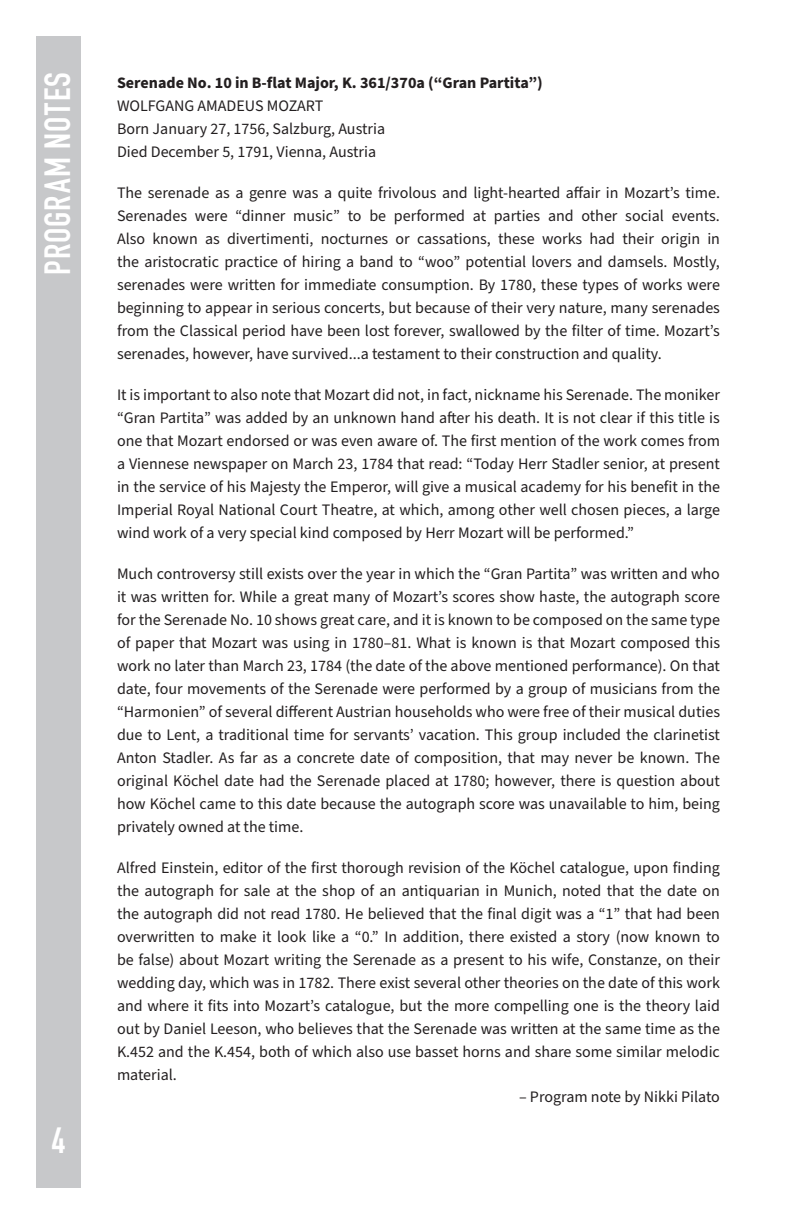
<style>
.page{position:relative;width:792px;height:1224px;background:#fff}
.page>*{position:absolute;margin:0;border:0;box-sizing:border-box;transform-origin:0 0}
.Headings{font:700 36px "DIN Condensed";letter-spacing:.035em;color:#fff}
.t1{font:16px/23px "Source Sans Pro";color:#231f20;text-align:justify}
.t2{font:700 16px "Source Sans Pro";color:#231f20}
</style>
<div class="page">
<div style="left:36px;top:36px;width:45px;height:1152px;background:#c7c8ca"></div>
<p class="Headings" style="left:33px;top:275px;width:204px;rotate:-90deg">PROGRAM NOTES</p>
<p class="t2" style="left:117px;top:72px;width:427px">Serenade No. 10 in B-flat Major, K. 361/370a (“Gran Partita”)</p>
<p class="t1" style="left:117px;top:95px;width:208px">WOLFGANG AMADEUS MOZART</p>
<p class="t1" style="left:117px;top:118px;width:270px">Born January 27, 1756, Salzburg, Austria</p>
<p class="t1" style="left:117px;top:141px;width:261px">Died December 5, 1791, Vienna, Austria</p>
<p class="t1" style="left:117px;top:182px;width:605px">The serenade as a genre was a quite frivolous and light-hearted affair in Mozart’s time.<br>Serenades were “dinner music” to be performed at parties and other social events.<br>Also known as divertimenti, nocturnes or cassations, these works had their origin in the aristocratic practice of hiring a band to “woo” potential lovers and damsels. Mostly, serenades were written for immediate consumption. By 1780, these types of works were beginning to appear in serious concerts, but because of their very nature, many serenades from the Classical period have been lost forever, swallowed by the filter of time. Mozart’s serenades, however, have survived...a testament to their construction and quality.</p>
<p class="t1" style="left:117px;top:384px;width:605px">It is important to also note that Mozart did not, in fact, nickname his Serenade. The moniker “Gran Partita” was added by an unknown hand after his death. It is not clear if this title is one that Mozart endorsed or was even aware of. The first mention of the work comes from a Viennese newspaper on March 23, 1784 that read: “Today Herr Stadler senior, at present in the service of his Majesty the Emperor, will give a musical academy for his benefit in the Imperial Royal National Court Theatre, at which, among other well chosen pieces, a large wind work of a very special kind composed by Herr Mozart will be performed.”</p>
<p class="t1" style="left:117px;top:563px;width:605px">Much controversy still exists over the year in which the “Gran Partita” was written and who it was written for. While a great many of Mozart’s scores show haste, the autograph score for the Serenade No. 10 shows great care, and it is known to be composed on the same type of paper that Mozart was using in 1780–81. What is known is that Mozart composed this work no later than March 23, 1784 (the date of the above mentioned performance). On that date, four movements of the Serenade were performed by a group of musicians from the “Harmonien” of several different Austrian households who were free of their musical duties due to Lent, a traditional time for servants’ vacation. This group included the clarinetist Anton Stadler. As far as a concrete date of composition, that may never be known. The original Köchel date had the Serenade placed at 1780; however, there is question about how Köchel came to this date because the autograph score was unavailable to him, being privately owned at the time.</p>
<p class="t1" style="left:117px;top:857px;width:605px">Alfred Einstein, editor of the first thorough revision of the Köchel catalogue, upon finding the autograph for sale at the shop of an antiquarian in Munich, noted that the date on the autograph did not read 1780. He believed that the final digit was a “1” that had been overwritten to make it look like a “0.” In addition, there existed a story (now known to be false) about Mozart writing the Serenade as a present to his wife, Constanze, on their wedding day, which was in 1782. There exist several other theories on the date of this work and where it fits into Mozart’s catalogue, but the more compelling one is the theory laid out by Daniel Leeson, who believes that the Serenade was written at the same time as the K.452 and the K.454, both of which also use basset horns and share some similar melodic material.</p>
<p class="t1" style="left:519px;top:1086px;width:202px">– Program note by Nikki Pilato</p>
<h1 class="Headings" style="left:52px;top:1116px;width:15px">4</h1>
</div>
